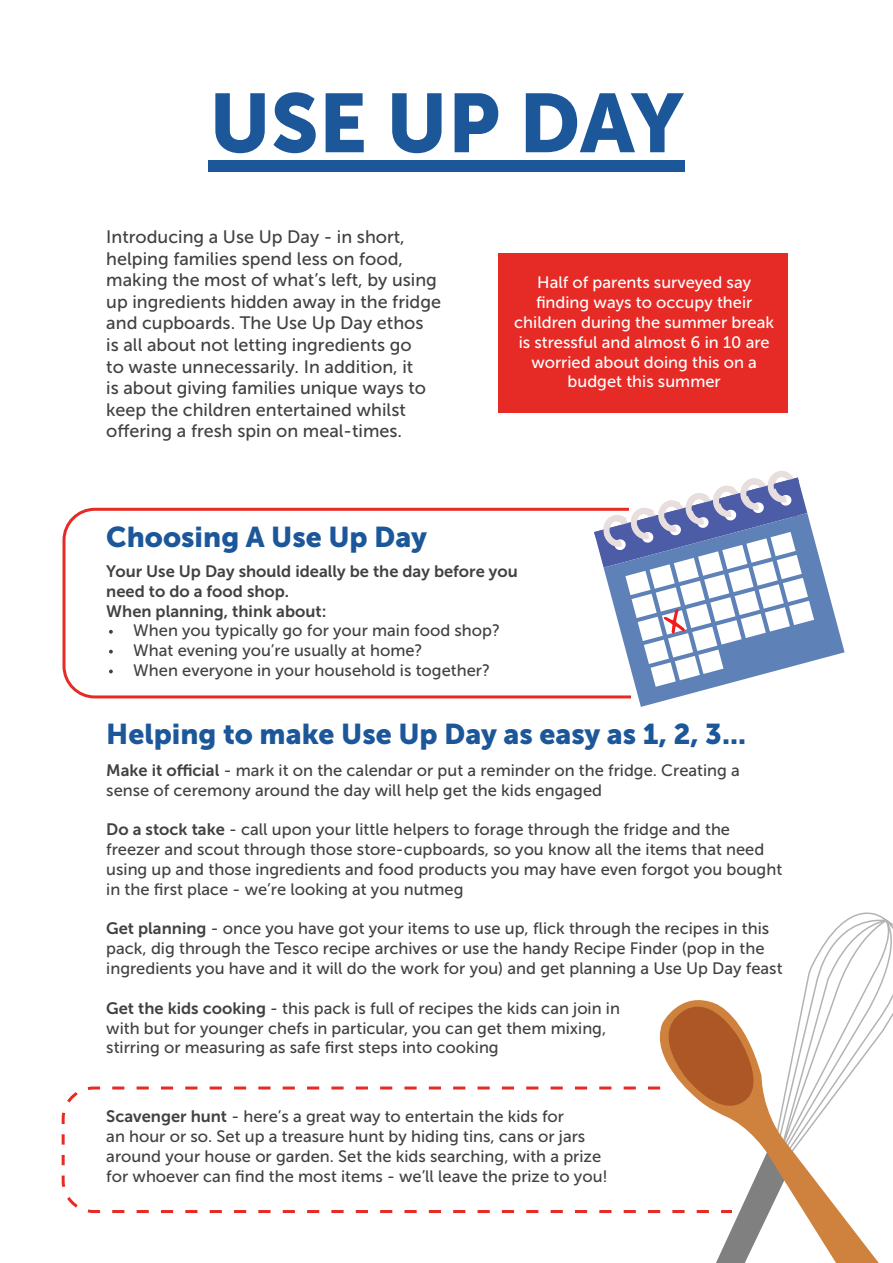
<style>
.page{position:relative;width:893px;height:1263px;background:#fff}
.page>*{position:absolute;margin:0;border:0;box-sizing:border-box;transform-origin:0 0}
.t1{font:82.5px "Museo Sans 900";color:#1c579a}
.t2{font:28.5px "Museo Sans 900";color:#1c579a}
.t3{font:18px/21.6px "Museo Sans 500";color:#424141}
.t4{font:16.5px/19.8px "Museo Sans 500";color:#424141}
.t5{font:16.5px/19.8px "Museo Sans 500";color:#fff;text-align:center}
.t6{font:16.5px/19.8px "Museo Sans 700";color:#424141}
.s1{font-family:"Museo Sans 700"}
</style>
<div class="page">
<div style="left:62px;top:508px;width:747px;height:190px;border:3px solid #e62a24;border-radius:31px"></div>
<div style="left:499px;top:254px;width:289px;height:159px;background:#e62a25"></div>
<svg style="left:112px;top:912px;width:781px;height:351px"></svg>
<svg style="left:604px;top:557px;width:241px;height:150px"></svg>
<div style="left:208px;top:160px;width:477px;height:11px;background:#1c579a"></div>
<svg style="left:109px;top:650px;width:4px;height:3px"></svg>
<svg style="left:109px;top:669px;width:4px;height:4px"></svg>
<svg style="left:109px;top:630px;width:4px;height:4px"></svg>
<svg style="left:594px;top:471px;width:225px;height:220px"></svg>
<h1 class="t1" style="left:209px;top:76px;width:476px">USE UP DAY</h1>
<p class="t3" style="left:106px;top:226px;width:336px">Introducing a Use Up Day - in short, helping families spend less on food, making the most of what’s left, by using up ingredients hidden away in the fridge and cupboards. The Use Up Day ethos<br>is all about not letting ingredients go<br>to waste unnecessarily. In addition, it<br>is about giving families unique ways to keep the children entertained whilst offering a fresh spin on meal-times.</p>
<h2 class="t2" style="left:106px;top:520px;width:322px">Choosing A Use Up Day</h2>
<p class="t5" style="left:514px;top:273px;width:261px">Half of parents surveyed say finding ways to occupy their children during the summer break is stressful and almost 6 in 10 are worried about doing this on a budget this summer</p>
<p class="t6" style="left:106px;top:561px;width:413px">Your Use Up Day should ideally be the day before you need to do a food shop.<br>When planning, think about:</p>
<p class="t4" style="left:106px;top:621px;width:395px">• When you typically go for your main food shop?</p>
<p class="t4" style="left:106px;top:640px;width:318px">• What evening you’re usually at home?</p>
<p class="t4" style="left:106px;top:660px;width:385px">• When everyone in your household is together?</p>
<h2 class="t2" style="left:106px;top:718px;width:641px">Helping to make Use Up Day as easy as 1, 2, 3...</h2>
<p class="t4" style="left:106px;top:760px;width:635px"><span class="s1">Make it official</span> - mark it on the calendar or put a reminder on the fridge. Creating a sense of ceremony around the day will help get the kids engaged</p>
<p class="t4" style="left:106px;top:819px;width:677px"><span class="s1">Do a stock take</span> - call upon your little helpers to forage through the fridge and the freezer and scout through those store-cupboards, so you know all the items that need using up and those ingredients and food products you may have even forgot you bought in the first place - we’re looking at you nutmeg</p>
<p class="t4" style="left:106px;top:918px;width:678px"><span class="s1">Get planning</span> - once you have got your items to use up, flick through the recipes in this pack, dig through the Tesco recipe archives or use the handy Recipe Finder (pop in the ingredients you have and it will do the work for you) and get planning a Use Up Day feast</p>
<p class="t4" style="left:106px;top:998px;width:515px"><span class="s1">Get the kids cooking</span> - this pack is full of recipes the kids can join in with but for younger chefs in particular, you can get them mixing, stirring or measuring as safe first steps into cooking</p>
<p class="t4" style="left:106px;top:1107px;width:503px"><span class="s1">Scavenger hunt</span> - here’s a great way to entertain the kids for<br>an hour or so. Set up a treasure hunt by hiding tins, cans or jars around your house or garden. Set the kids searching, with a prize for whoever can find the most items - we’ll leave the prize to you!</p>
</div>
